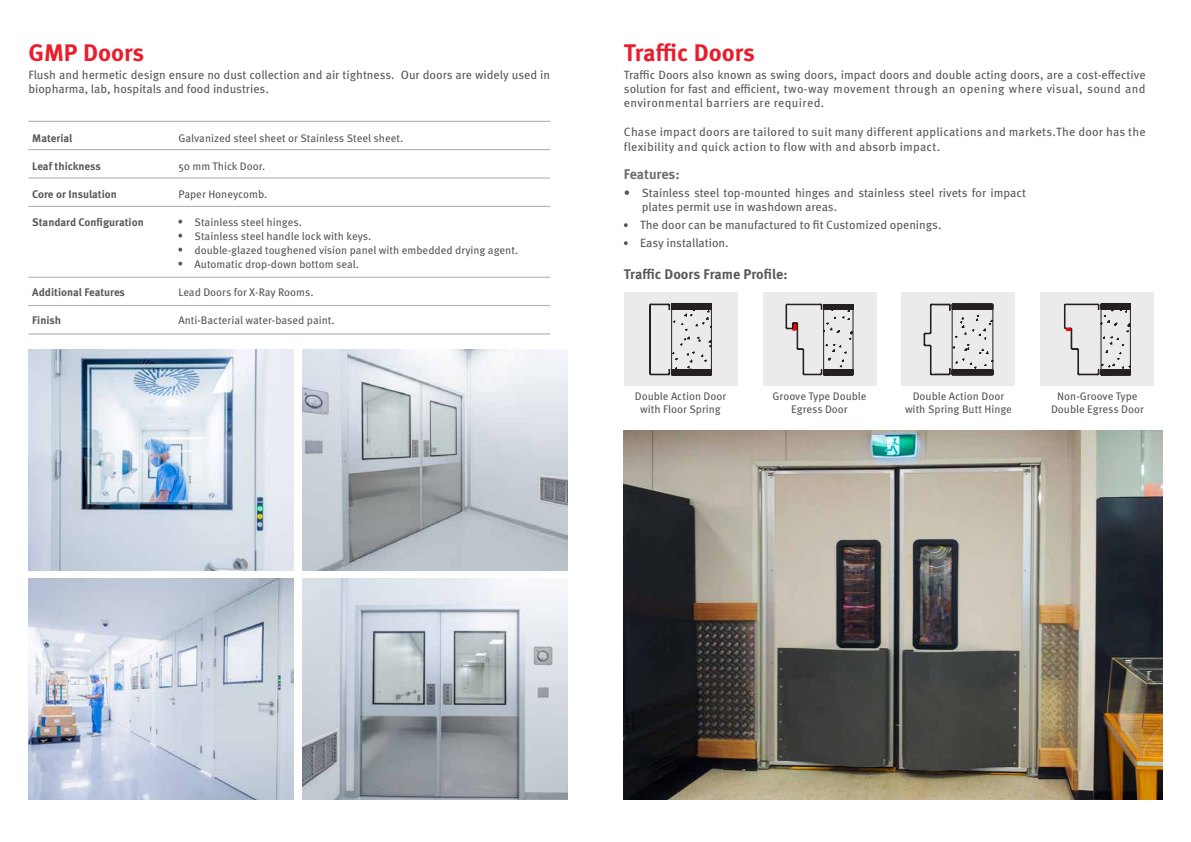
<style>
.page{position:relative;width:1191px;height:842px;background:#fff}
.page>*{position:absolute;margin:0;border:0;box-sizing:border-box;transform-origin:0 0}
.t1{font:700 24px "Meta OT";color:#ea1d2c}
.t2{font:700 14px "Meta OT";color:#58595b}
.t3{font:700 14px "Meta OT";letter-spacing:-.01em;color:#6d6e71}
.t4{font:12px/14.4px "Meta OT";color:#58595b}
.t5{font:12px/14.4px "Meta OT";letter-spacing:.02em;color:#58595b}
.t6{font:11px/13.2px "Meta OT";color:#58595b;text-align:center}
.t7{font:700 11px "Meta OT";color:#58595b}
</style>
<div class="page">
<svg style="left:178px;top:220px;width:4px;height:4px"></svg>
<svg style="left:178px;top:234px;width:4px;height:4px"></svg>
<svg style="left:178px;top:248px;width:4px;height:4px"></svg>
<svg style="left:178px;top:262px;width:4px;height:4px"></svg>
<hr style="left:28px;top:149px;width:522px;height:1px;background:#a7a9ac">
<hr style="left:28px;top:121px;width:522px;height:1px;background:#a7a9ac">
<hr style="left:28px;top:178px;width:522px;height:1px;background:#a7a9ac">
<hr style="left:28px;top:206px;width:522px;height:1px;background:#a7a9ac">
<hr style="left:28px;top:277px;width:522px;height:1px;background:#a7a9ac">
<hr style="left:28px;top:305px;width:522px;height:1px;background:#a7a9ac">
<hr style="left:28px;top:334px;width:522px;height:1px;background:#a7a9ac">
<img style="left:302px;top:350px;width:265px;height:221px">
<img style="left:28px;top:349px;width:265px;height:221px">
<img style="left:302px;top:579px;width:265px;height:220px">
<img style="left:28px;top:579px;width:265px;height:220px">
<div style="left:1040px;top:292px;width:114px;height:94px;background:#ebebec"></div>
<div style="left:902px;top:292px;width:113px;height:94px;background:#ebebec"></div>
<div style="left:624px;top:292px;width:113px;height:94px;background:#ebebec"></div>
<div style="left:763px;top:292px;width:113px;height:94px;background:#ebebec"></div>
<svg style="left:624px;top:223px;width:4px;height:4px"></svg>
<svg style="left:624px;top:241px;width:4px;height:4px"></svg>
<img style="left:624px;top:431px;width:538px;height:368px">
<svg style="left:649px;top:304px;width:62px;height:71px"></svg>
<svg style="left:924px;top:304px;width:69px;height:71px"></svg>
<svg style="left:785px;top:304px;width:68px;height:71px"></svg>
<svg style="left:1064px;top:304px;width:66px;height:71px"></svg>
<svg style="left:625px;top:191px;width:4px;height:3px"></svg>
<h1 class="t1" style="left:28px;top:37px;width:117px">GMP Doors</h1>
<p class="t4" style="left:28px;top:67px;width:523px">Flush and hermetic design ensure no dust collection and air tightness. Our doors are widely used in biopharma, lab, hospitals and food industries.</p>
<p class="t7" style="left:32px;top:131px;width:41px">Material</p>
<p class="t7" style="left:32px;top:159px;width:70px">Leaf thickness</p>
<p class="t7" style="left:32px;top:187px;width:86px">Core or Insulation</p>
<p class="t7" style="left:32px;top:215px;width:113px">Standard Configuration</p>
<p class="t6" style="left:178px;top:131px;width:226px">Galvanized steel sheet or Stainless Steel sheet.</p>
<p class="t6" style="left:178px;top:159px;width:89px">50 mm Thick Door.</p>
<p class="t6" style="left:178px;top:187px;width:91px">Paper Honeycomb.</p>
<p class="t6" style="left:195px;top:215px;width:325px;line-height:14px;text-align:left">Stainless steel hinges.<br>Stainless steel handle lock with keys.<br>double-glazed toughened vision panel with embedded drying agent.<br>Automatic drop-down bottom seal.</p>
<p class="t6" style="left:178px;top:285px;width:137px">Lead Doors for X-Ray Rooms.</p>
<p class="t6" style="left:178px;top:313px;width:158px">Anti-Bacterial water-based paint.</p>
<p class="t7" style="left:32px;top:285px;width:94px">Additional Features</p>
<p class="t7" style="left:32px;top:313px;width:30px">Finish</p>
<h1 class="t1" style="left:624px;top:37px;width:133px">Traffic Doors</h1>
<p class="t4" style="left:624px;top:67px;width:523px;text-align:justify">Traffic Doors also known as swing doors, impact doors and double acting doors, are a cost-effective solution for fast and efficient, two-way movement through an opening where visual, sound and environmental barriers are required.</p>
<p class="t5" style="left:624px;top:125px;width:523px">Chase impact doors are tailored to suit many different applications and markets.The door has the flexibility and quick action to flow with and absorb impact.</p>
<p class="t3" style="left:624px;top:165px;width:57px">Features:</p>
<p class="t4" style="left:642px;top:185px;width:386px;text-indent:-18px">• Stainless steel top-mounted hinges and stainless steel rivets for impact plates permit use in washdown areas.</p>
<p class="t4" style="left:640px;top:216px;width:303px;line-height:18px">The door can be manufactured to fit Customized openings.<br>Easy installation.</p>
<p class="t2" style="left:624px;top:265px;width:165px">Traffic Doors Frame Profile:</p>
<p class="t6" style="left:635px;top:389px;width:93px">Double Action Door with Floor Spring</p>
<p class="t6" style="left:772px;top:389px;width:95px">Groove Type Double<br>Egress Door</p>
<p class="t6" style="left:905px;top:389px;width:108px">Double Action Door with Spring Butt Hinge</p>
<p class="t6" style="left:1051px;top:389px;width:94px">Non-Groove Type<br>Double Egress Door</p>
</div>
